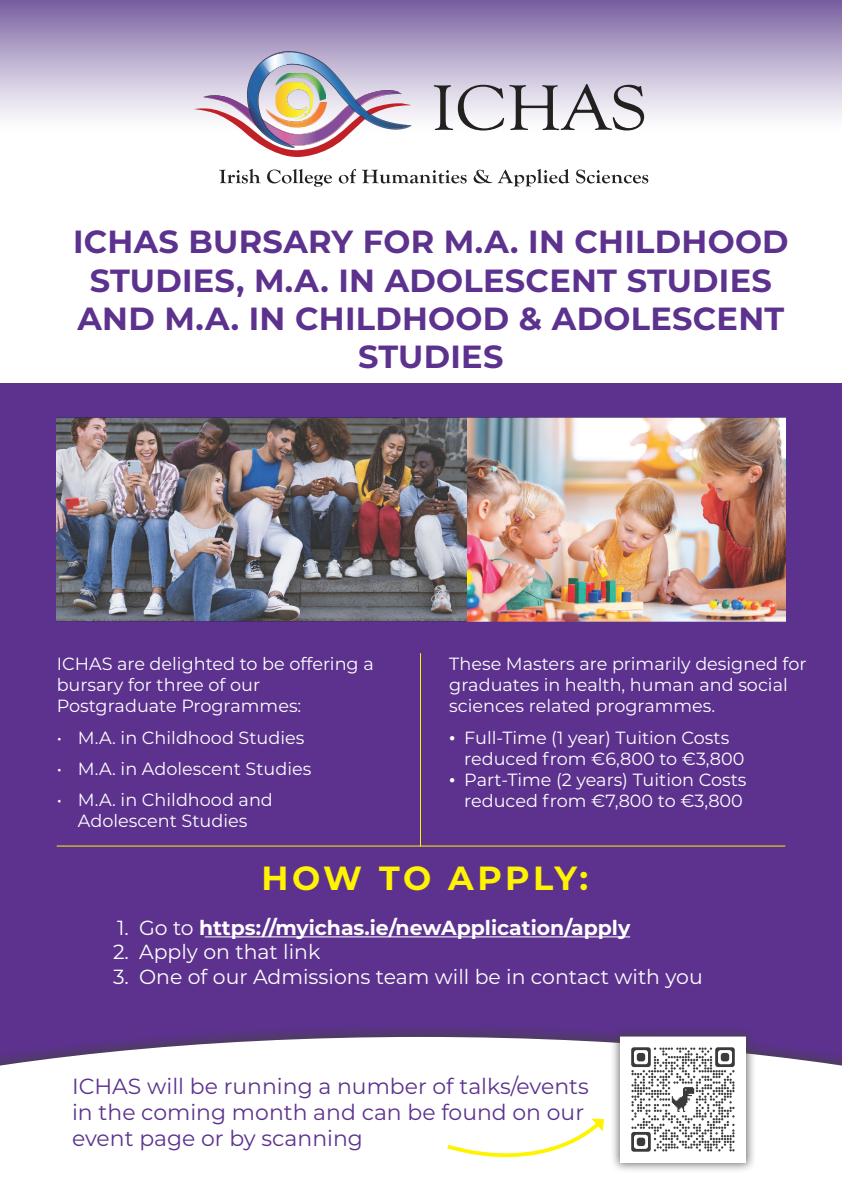
<style>
.page{position:relative;width:842px;height:1191px;background:#fff}
.page>*{position:absolute;margin:0;border:0;box-sizing:border-box;transform-origin:0 0}
.t1{font:700 33.5px "Montserrat";letter-spacing:.1em;color:#fff400}
.t2{font:700 32px/38.4px "Montserrat";letter-spacing:.01em;color:#5c328e;text-align:center}
.t3{font:21.9px/26.3px "Montserrat";color:#5c328e}
.t4{font:20.4px "Montserrat";color:#fff}
.t5{font:700 20.4px "Montserrat";color:#fff}
.t6{font:17.6px/21.2px "Montserrat";color:#fff}
.s1{font-family:"Times New Roman"}
.s2{font-weight:400}
</style>
<div class="page">
<div style="left:0;top:383px;width:842px;height:712px;background:#5c328e"></div>
<img style="left:57px;top:418px;width:728px;height:203px">
<img style="left:0;top:0;width:842px;height:131px">
<svg style="left:194px;top:101px;width:136px;height:56px"></svg>
<img style="left:206px;top:91px;width:41px;height:54px">
<img style="left:247px;top:52px;width:164px;height:96px">
<img style="left:247px;top:53px;width:162px;height:94px">
<img style="left:262px;top:53px;width:25px;height:21px">
<svg style="left:434px;top:84px;width:210px;height:46px"></svg>
<svg style="left:219px;top:169px;width:42px;height:14px"></svg>
<svg style="left:267px;top:169px;width:65px;height:18px"></svg>
<svg style="left:339px;top:169px;width:17px;height:14px"></svg>
<svg style="left:362px;top:170px;width:105px;height:13px"></svg>
<svg style="left:474px;top:170px;width:18px;height:13px"></svg>
<svg style="left:498px;top:169px;width:71px;height:18px"></svg>
<svg style="left:576px;top:169px;width:72px;height:14px"></svg>
<img style="left:198px;top:1029px;width:411px;height:8px">
<svg style="left:0;top:1037px;width:842px;height:58px;fill:#fff"></svg>
<svg style="left:447px;top:1118px;width:157px;height:40px"></svg>
<hr style="left:205px;top:936px;width:425px;height:1px;background:#fff">
<img style="left:609px;top:1030px;width:148px;height:141px">
<img style="left:620px;top:1037px;width:126px;height:125px">
<hr style="left:57px;top:845px;width:728px;height:1px;background:#fff400">
<hr style="left:420px;top:653px;width:1px;height:193px;background:#fff400">
<h2 class="t2" style="left:73px;top:221px;width:717px">ICHAS BURSARY FOR M.A. IN CHILDHOOD<br>STUDIES, M.A. IN ADOLESCENT STUDIES<br>AND M.A. IN CHILDHOOD &amp; ADOLESCENT<br>STUDIES</h2>
<p class="t6" style="left:57px;top:652px;width:319px">ICHAS are delighted to be offering a bursary for three of our<br>Postgraduate Programmes:</p>
<p class="t6" style="left:57px;top:726px;width:249px">• M.A. in Childhood Studies</p>
<p class="t6" style="left:57px;top:757px;width:256px">• M.A. in Adolescent Studies</p>
<p class="t6" style="left:57px;top:788px;width:218px;text-align:center">• M.A. in Childhood and<br>Adolescent Studies</p>
<p class="t6" style="left:449px;top:652px;width:359px">These Masters are primarily designed for graduates in health, human and social sciences related programmes.</p>
<p class="t6" style="left:464px;top:726px;width:282px;text-indent:-15px"><span class="s1">•</span> Full-Time (1 year) Tuition Costs reduced from €6,800 to €3,800</p>
<p class="t6" style="left:449px;top:768px;width:299px;text-align:right"><span class="s1">•</span> Part-Time (2 years) Tuition Costs reduced from €7,800 to €3,800</p>
<h1 class="t1" style="left:261px;top:854px;width:328px">HOW TO APPLY:</h1>
<p class="t5" style="left:117px;top:912px;width:514px"><span class="s2">1. Go to</span> https://myichas.ie/newApplication/apply</p>
<p class="t4" style="left:113px;top:938px;width:209px">2. Apply on that link</p>
<p class="t4" style="left:113px;top:962px;width:591px">3. One of our Admissions team will be in contact with you</p>
<p class="t3" style="left:72px;top:1072px;width:518px">ICHAS will be running a number of talks/events in the coming month and can be found on our event page or by scanning</p>
</div>
